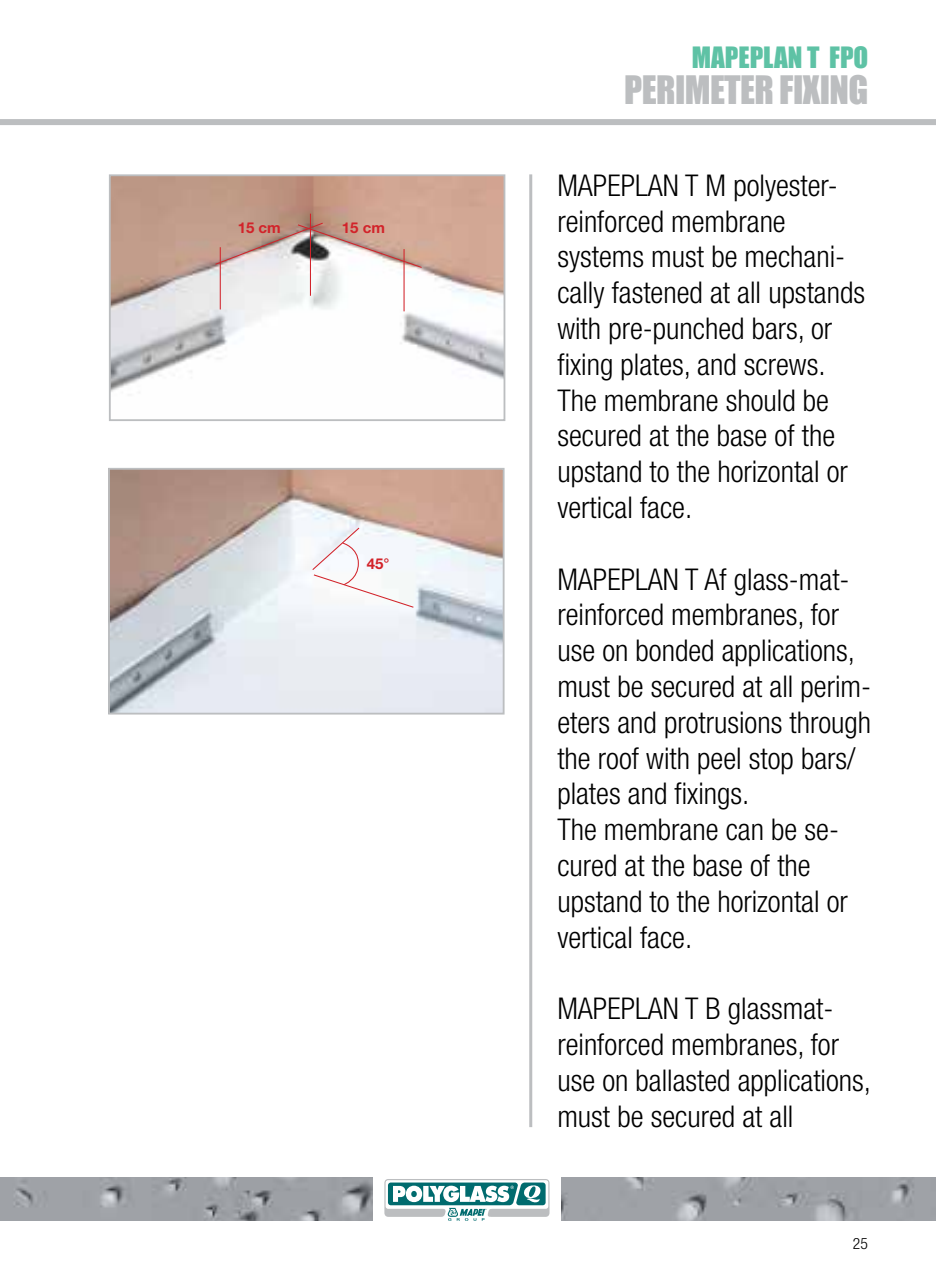
<style>
.page{position:relative;width:936px;height:1276px;background:#fff}
.page>*{position:absolute;margin:0;border:0;box-sizing:border-box;transform-origin:0 0}
.t1{font:36px "Impact";letter-spacing:-.015em;color:#bcbec0}
.t2{font:300 condensed 30px/35.7px "Helvetica Neue LT Std";color:#000}
.t3{font:27px "Impact";color:#5ec2a5}
.t4{font:300 condensed 15.6px "Helvetica Neue LT Std";color:#000}
.t5{font:700 15px "Helvetica Neue LT Std";color:#d2232a}
</style>
<div class="page">
<hr style="left:529px;top:174px;width:3px;height:953px;background:#bcbec0">
<div style="left:0;top:119px;width:935px;height:6px;background:#bcbec0"></div>
<img style="left:0;top:1177px;width:935px;height:43px">
<div style="left:373px;top:1171px;width:187px;height:51px;background:#fff"></div>
<svg style="left:384px;top:1179px;width:165px;height:41px"></svg>
<img style="left:112px;top:177px;width:390px;height:215px">
<div style="left:109px;top:174px;width:396px;height:247px;border:2px solid #bcbec0"></div>
<svg style="left:214px;top:222px;width:209px;height:47px"></svg>
<hr style="left:310px;top:214px;width:1px;height:82px;background:#d2232a">
<hr style="left:403px;top:249px;width:1px;height:62px;background:#d2232a">
<hr style="left:220px;top:247px;width:1px;height:62px;background:#d2232a">
<img style="left:111px;top:471px;width:390px;height:240px">
<div style="left:108px;top:468px;width:396px;height:246px;border:2px solid #bcbec0"></div>
<svg style="left:311px;top:526px;width:103px;height:82px"></svg>
<p class="t5" style="left:238px;top:218px;width:45px">15 cm</p>
<p class="t5" style="left:342px;top:218px;width:45px">15 cm</p>
<p class="t5" style="left:367px;top:554px;width:24px">45°</p>
<p class="t3" style="left:691px;top:37px;width:178px">MAPEPLAN T FPO</p>
<p class="t1" style="left:624px;top:62px;width:246px">PERIMETER FIXING</p>
<p class="t2" style="left:557px;top:167px;width:309px">MAPEPLAN T M polyester&shy;reinforced membrane systems must be mechani&shy;cally fastened at all upstands with pre-punched bars, or fixing plates, and screws.<br>The membrane should be secured at the base of the upstand to the horizontal or vertical face.</p>
<p class="t2" style="left:557px;top:561px;width:315px">MAPEPLAN T Af glass-mat&shy;reinforced membranes, for use on bonded applications, must be secured at all perim&shy;eters and protrusions through the roof with peel stop bars/ plates and fixings.<br>The membrane can be se&shy;cured at the base of the upstand to the horizontal or vertical face.</p>
<p class="t2" style="left:557px;top:990px;width:315px">MAPEPLAN T B glassmat&shy;reinforced membranes, for use on ballasted applications, must be secured at all</p>
<p class="t4" style="left:852px;top:1234px;width:16px">25</p>
</div>
